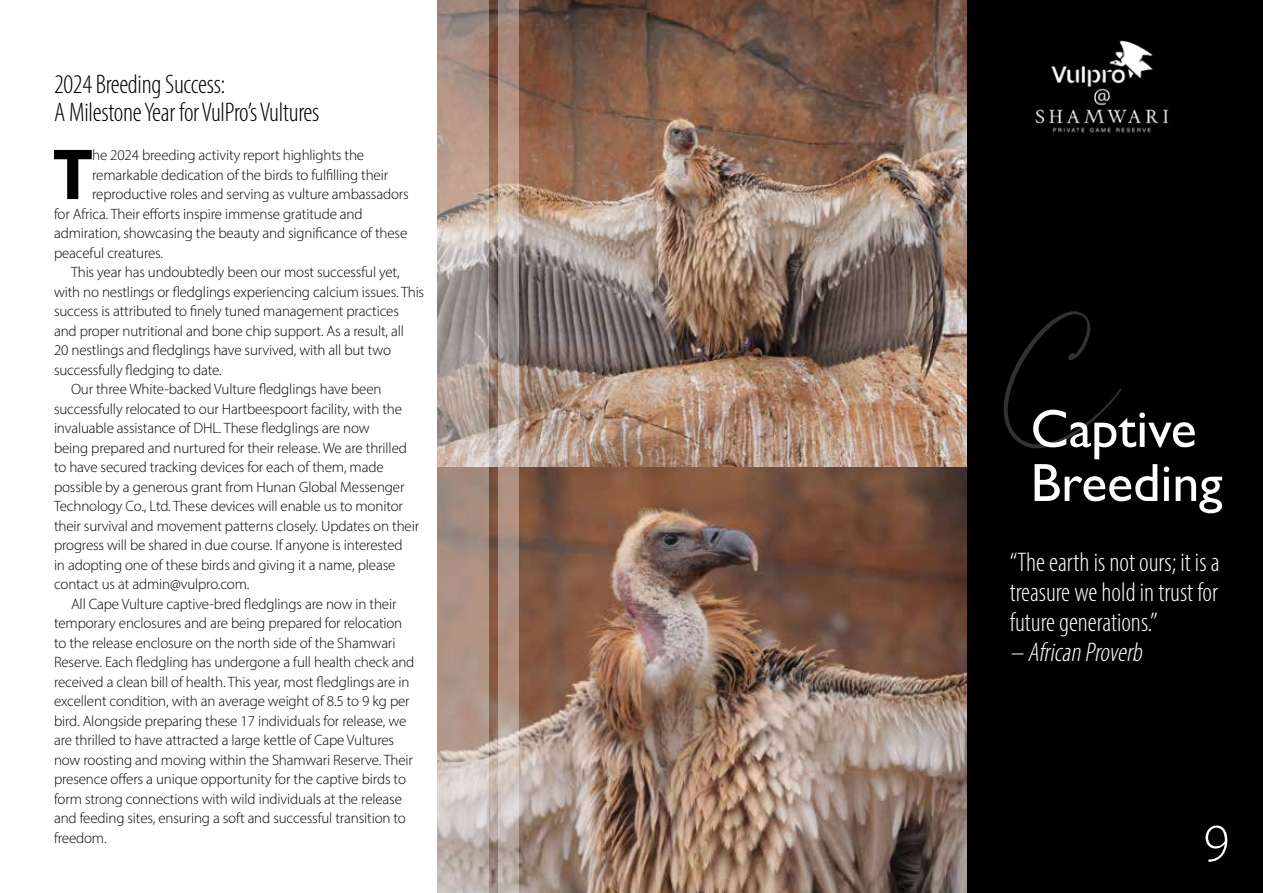
<style>
.page{position:relative;width:1263px;height:893px;background:#fff}
.page>*{position:absolute;margin:0;border:0;box-sizing:border-box;transform-origin:0 0}
.t1{font:700 72.9px "Myriad Pro";color:#000}
.t2{font:54px/54px "Gill Sans";color:#fff}
.t3{font:300 54px "Myriad Pro";color:#fff}
.t4{font:51.9px "Dalmatins";color:#fff}
.t5{font:300 condensed 27px/30px "Myriad Pro";color:#fff;text-align:justify}
.t6{font:300 condensed 27px/28.5px "Myriad Pro";letter-spacing:-.01em;color:#000}
.t7{font:italic 300 condensed 27px "Myriad Pro";color:#fff}
.t8{font:300 15px "Myriad Pro";letter-spacing:-.01em;color:#000}
</style>
<div class="page">
<img style="left:489px;top:466px;width:478px;height:427px">
<img style="left:489px;top:0;width:478px;height:466px">
<div style="left:967px;top:0;width:296px;height:893px;background:#000"></div>
<svg style="left:437px;top:0;width:52px;height:893px;background:#b3a096"></svg>
<svg style="left:498px;top:0;width:21px;height:893px;background:#b5a197"></svg>
<img style="left:1035px;top:40px;width:134px;height:93px">
<h3 class="t6" style="left:54px;top:69px;width:267px">2024 Breeding Success:<br>A Milestone Year for VulPro’s Vultures</h3>
<h1 class="t1" style="left:53px;top:127px;width:41px">T</h1>
<p class="t8" style="left:92px;top:146px;width:274px">he 2024 breeding activity report highlights the</p>
<p class="t8" style="left:92px;top:166px;width:298px">remarkable dedication of the birds to fulfilling their</p>
<p class="t8" style="left:92px;top:185px;width:318px">reproductive roles and serving as vulture ambassadors</p>
<p class="t8" style="left:54px;top:205px;width:310px">for Africa. Their efforts inspire immense gratitude and</p>
<p class="t8" style="left:54px;top:224px;width:355px">admiration, showcasing the beauty and significance of these</p>
<p class="t8" style="left:54px;top:244px;width:111px">peaceful creatures.</p>
<p class="t8" style="left:71px;top:263px;width:330px">This year has undoubtedly been our most successful yet,</p>
<p class="t8" style="left:54px;top:283px;width:372px">with no nestlings or fledglings experiencing calcium issues. This</p>
<p class="t8" style="left:54px;top:302px;width:346px">success is attributed to finely tuned management practices</p>
<p class="t8" style="left:54px;top:322px;width:351px">and proper nutritional and bone chip support. As a result, all</p>
<p class="t8" style="left:54px;top:341px;width:339px">20 nestlings and fledglings have survived, with all but two</p>
<p class="t8" style="left:54px;top:361px;width:169px">successfully fledging to date.</p>
<p class="t8" style="left:71px;top:380px;width:312px">Our three White-backed Vulture fledglings have been</p>
<p class="t8" style="left:54px;top:400px;width:349px">successfully relocated to our Hartbeespoort facility, with the</p>
<p class="t8" style="left:54px;top:419px;width:317px">invaluable assistance of DHL. These fledglings are now</p>
<p class="t8" style="left:54px;top:439px;width:354px">being prepared and nurtured for their release. We are thrilled</p>
<p class="t8" style="left:54px;top:458px;width:331px">to have secured tracking devices for each of them, made</p>
<p class="t8" style="left:54px;top:478px;width:352px">possible by a generous grant from Hunan Global Messenger</p>
<p class="t8" style="left:54px;top:497px;width:350px">Technology Co., Ltd. These devices will enable us to monitor</p>
<p class="t8" style="left:54px;top:517px;width:367px">their survival and movement patterns closely. Updates on their</p>
<p class="t8" style="left:54px;top:536px;width:350px">progress will be shared in due course. If anyone is interested</p>
<p class="t8" style="left:54px;top:556px;width:343px">in adopting one of these birds and giving it a name, please</p>
<p class="t8" style="left:54px;top:575px;width:197px">contact us at admin@vulpro.com.</p>
<p class="t8" style="left:71px;top:595px;width:327px">All Cape Vulture captive-bred fledglings are now in their</p>
<p class="t8" style="left:54px;top:614px;width:350px">temporary enclosures and are being prepared for relocation</p>
<p class="t8" style="left:54px;top:634px;width:343px">to the release enclosure on the north side of the Shamwari</p>
<p class="t8" style="left:54px;top:653px;width:362px">Reserve. Each fledgling has undergone a full health check and</p>
<p class="t8" style="left:54px;top:673px;width:357px">received a clean bill of health. This year, most fledglings are in</p>
<p class="t8" style="left:54px;top:692px;width:357px">excellent condition, with an average weight of 8.5 to 9 kg per</p>
<p class="t8" style="left:54px;top:712px;width:354px">bird. Alongside preparing these 17 individuals for release, we</p>
<p class="t8" style="left:54px;top:731px;width:342px">are thrilled to have attracted a large kettle of Cape Vultures</p>
<p class="t8" style="left:54px;top:751px;width:360px">now roosting and moving within the Shamwari Reserve. Their</p>
<p class="t8" style="left:54px;top:770px;width:353px">presence offers a unique opportunity for the captive birds to</p>
<p class="t8" style="left:54px;top:790px;width:349px">form strong connections with wild individuals at the release</p>
<p class="t8" style="left:54px;top:809px;width:353px">and feeding sites, ensuring a soft and successful transition to</p>
<p class="t8" style="left:54px;top:829px;width:54px">freedom.</p>
<h3 class="t4" style="left:1003px;top:353px;width:118px">C</h3>
<h2 class="t2" style="left:1030px;top:401px;width:193px">Captive<br>Breeding</h2>
<h3 class="t5" style="left:1010px;top:547px;width:211px">“The earth is not ours; it is a treasure we hold in trust for future generations.”</h3>
<h3 class="t7" style="left:1010px;top:636px;width:139px">– AfricanProverb</h3>
<h2 class="t3" style="left:1203px;top:811px;width:28px">9</h2>
</div>
